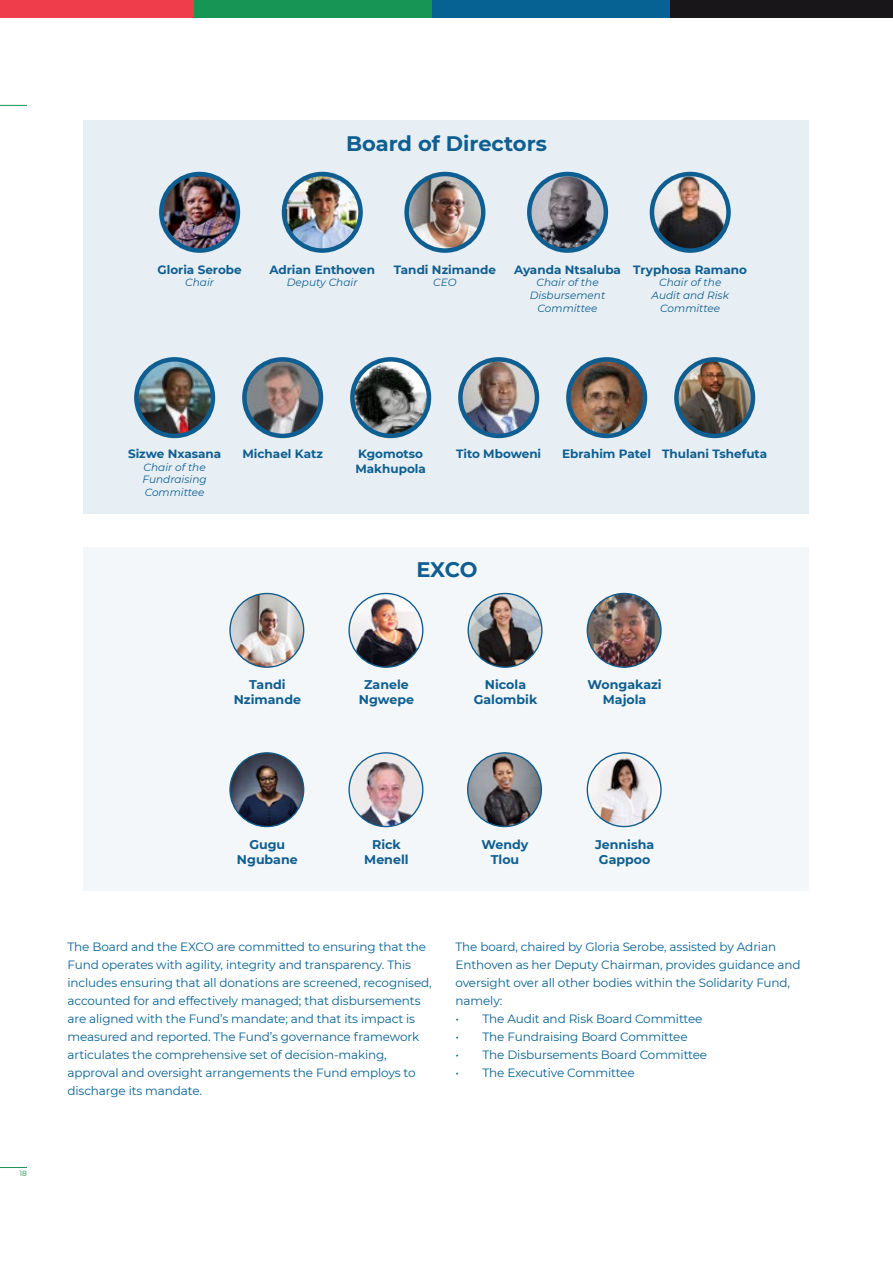
<style>
.page{position:relative;width:893px;height:1263px;background:#fff}
.page>*{position:absolute;margin:0;border:0;box-sizing:border-box;transform-origin:0 0}
.t1{font:700 21px "Montserrat";color:#0f5e90}
.t2{font:700 12.6px/15.1px "Montserrat";color:#0f5e90;text-align:center}
.t3{font:12px/18px "Montserrat";letter-spacing:-.01em;color:#066292}
.t4{font:700 12px/14.4px "Montserrat";color:#0f5e90}
.t5{font:italic 10.5px/12.6px "Montserrat";color:#0f5e90;text-align:center}
.t6{font:7.5px "Montserrat";color:#179554}
</style>
<div class="page">
<div style="left:0;top:0;width:194px;height:18px;background:#ef3d4b"></div>
<div style="left:432px;top:0;width:238px;height:18px;background:#066292"></div>
<div style="left:670px;top:0;width:223px;height:18px;background:#19161a"></div>
<div style="left:194px;top:0;width:238px;height:18px;background:#179554"></div>
<svg style="left:0;top:1167px;width:27px;height:1px"></svg>
<svg style="left:0;top:105px;width:27px;height:1px"></svg>
<div style="left:83px;top:120px;width:726px;height:393px;background:#e7eff4"></div>
<img style="left:161px;top:174px;width:77px;height:77px;border-radius:38px">
<div style="left:159px;top:172px;width:81px;height:81px;border:4px solid #0f5e91;border-radius:50%"></div>
<img style="left:284px;top:174px;width:77px;height:77px;border-radius:38px">
<div style="left:282px;top:172px;width:81px;height:81px;border:4px solid #0f5e91;border-radius:50%"></div>
<img style="left:407px;top:174px;width:76px;height:77px;border-radius:38px">
<div style="left:404px;top:172px;width:81px;height:81px;border:4px solid #0f5e91;border-radius:50%"></div>
<img style="left:529px;top:174px;width:77px;height:77px;border-radius:38px">
<div style="left:527px;top:172px;width:81px;height:81px;border:4px solid #0f5e91;border-radius:50%"></div>
<img style="left:652px;top:174px;width:76px;height:77px;border-radius:38px">
<div style="left:650px;top:172px;width:81px;height:81px;border:4px solid #0f5e91;border-radius:50%"></div>
<img style="left:136px;top:359px;width:77px;height:77px;border-radius:38px">
<div style="left:134px;top:357px;width:81px;height:81px;border:4px solid #0f5e91;border-radius:50%"></div>
<img style="left:244px;top:359px;width:77px;height:77px;border-radius:38px">
<div style="left:242px;top:357px;width:81px;height:81px;border:4px solid #0f5e91;border-radius:50%"></div>
<img style="left:352px;top:359px;width:77px;height:77px;border-radius:38px">
<div style="left:350px;top:357px;width:81px;height:81px;border:4px solid #0f5e91;border-radius:50%"></div>
<img style="left:460px;top:359px;width:77px;height:77px;border-radius:38px">
<div style="left:458px;top:357px;width:81px;height:81px;border:4px solid #0f5e91;border-radius:50%"></div>
<img style="left:568px;top:359px;width:77px;height:77px;border-radius:38px">
<div style="left:566px;top:357px;width:81px;height:81px;border:4px solid #0f5e91;border-radius:50%"></div>
<img style="left:676px;top:359px;width:77px;height:77px;border-radius:38px">
<div style="left:674px;top:357px;width:81px;height:81px;border:4px solid #0f5e91;border-radius:50%"></div>
<div style="left:83px;top:547px;width:726px;height:344px;background:#f3f7f9"></div>
<img style="left:230px;top:593px;width:74px;height:74px;border-radius:37px">
<div style="left:229px;top:593px;width:75px;height:75px;border:1px solid #105e8f;border-radius:50%"></div>
<img style="left:349px;top:593px;width:74px;height:74px;border-radius:37px">
<div style="left:348px;top:593px;width:75px;height:75px;border:1px solid #105e8f;border-radius:50%"></div>
<img style="left:468px;top:593px;width:74px;height:74px;border-radius:37px">
<div style="left:468px;top:593px;width:75px;height:75px;border:1px solid #105e8f;border-radius:50%"></div>
<svg style="left:587px;top:593px;width:74px;height:74px"></svg>
<img style="left:594px;top:593px;width:61px;height:74px">
<div style="left:587px;top:593px;width:75px;height:75px;border:1px solid #105e8f;border-radius:50%"></div>
<img style="left:230px;top:753px;width:74px;height:73px;border-radius:37px">
<div style="left:229px;top:752px;width:75px;height:75px;border:1px solid #105e8f;border-radius:50%"></div>
<svg style="left:349px;top:753px;width:74px;height:73px"></svg>
<img style="left:350px;top:762px;width:73px;height:64px">
<div style="left:348px;top:752px;width:75px;height:75px;border:1px solid #105e8f;border-radius:50%"></div>
<img style="left:468px;top:753px;width:73px;height:73px;border-radius:37px">
<div style="left:467px;top:752px;width:75px;height:75px;border:1px solid #105e8f;border-radius:50%"></div>
<img style="left:587px;top:753px;width:74px;height:73px;border-radius:37px">
<div style="left:587px;top:752px;width:75px;height:75px;border:1px solid #105e8f;border-radius:50%"></div>
<h1 class="t1" style="left:346px;top:128px;width:202px">Board of Directors</h1>
<p class="t4" style="left:157px;top:262px;width:86px">Gloria Serobe</p>
<p class="t5" style="left:185px;top:276px;width:30px">Chair</p>
<p class="t4" style="left:269px;top:262px;width:107px">Adrian Enthoven</p>
<p class="t5" style="left:287px;top:276px;width:72px">Deputy Chair</p>
<p class="t4" style="left:394px;top:262px;width:104px">Tandi Nzimande</p>
<p class="t5" style="left:433px;top:276px;width:25px">CEO</p>
<p class="t4" style="left:514px;top:262px;width:108px">Ayanda Ntsaluba</p>
<p class="t5" style="left:530px;top:276px;width:77px">Chair of the<br>Disbursement<br>Committee</p>
<p class="t4" style="left:633px;top:262px;width:115px">Tryphosa Ramano</p>
<p class="t5" style="left:652px;top:276px;width:79px">Chair of the<br>Audit and Risk<br>Committee</p>
<p class="t4" style="left:128px;top:446px;width:95px">Sizwe Nxasana</p>
<p class="t5" style="left:143px;top:460px;width:66px;text-align:justify">Chair of the Fundraising Committee</p>
<p class="t4" style="left:242px;top:446px;width:82px">Michael Katz</p>
<p class="t4" style="left:355px;top:446px;width:72px">Kgomotso<br>Makhupola</p>
<p class="t4" style="left:456px;top:446px;width:87px">Tito Mboweni</p>
<p class="t4" style="left:562px;top:446px;width:206px">Ebrahim Patel Thulani Tshefuta</p>
<h1 class="t1" style="left:416px;top:554px;width:63px">EXCO</h1>
<p class="t2" style="left:234px;top:677px;width:69px">Tandi<br>Nzimande</p>
<p class="t2" style="left:359px;top:677px;width:57px">Zanele<br>Ngwepe</p>
<p class="t2" style="left:474px;top:677px;width:65px">Nicola<br>Galombik</p>
<p class="t2" style="left:588px;top:677px;width:76px">Wongakazi<br>Majola</p>
<p class="t6" style="left:20px;top:1168px;width:9px">18</p>
<p class="t2" style="left:237px;top:836px;width:62px">Gugu<br>Ngubane</p>
<p class="t2" style="left:364px;top:836px;width:46px">Rick<br>Menell</p>
<p class="t2" style="left:482px;top:836px;width:48px">Wendy<br>Tlou</p>
<p class="t2" style="left:595px;top:836px;width:61px">Jennisha<br>Gappoo</p>
<p class="t3" style="left:68px;top:937px;width:366px">The Board and the EXCO are committed to ensuring that the Fund operates with agility, integrity and transparency. This includes ensuring that all donations are screened, recognised, accounted for and effectively managed; that disbursements are aligned with the Fund’s mandate; and that its impact is measured and reported. The Fund’s governance framework articulates the comprehensive set of decision-making, approval and oversight arrangements the Fund employs to discharge its mandate.</p>
<p class="t3" style="left:455px;top:937px;width:347px">The board, chaired by Gloria Serobe, assisted by Adrian Enthoven as her Deputy Chairman, provides guidance and oversight over all other bodies within the Solidarity Fund, namely:</p>
<p class="t3" style="left:455px;top:1009px;width:249px">• The Audit and Risk Board Committee</p>
<p class="t3" style="left:455px;top:1027px;width:234px">• The Fundraising Board Committee</p>
<p class="t3" style="left:455px;top:1045px;width:253px">• The Disbursements Board Committee</p>
<p class="t3" style="left:455px;top:1063px;width:181px">• The Executive Committee</p>
</div>
